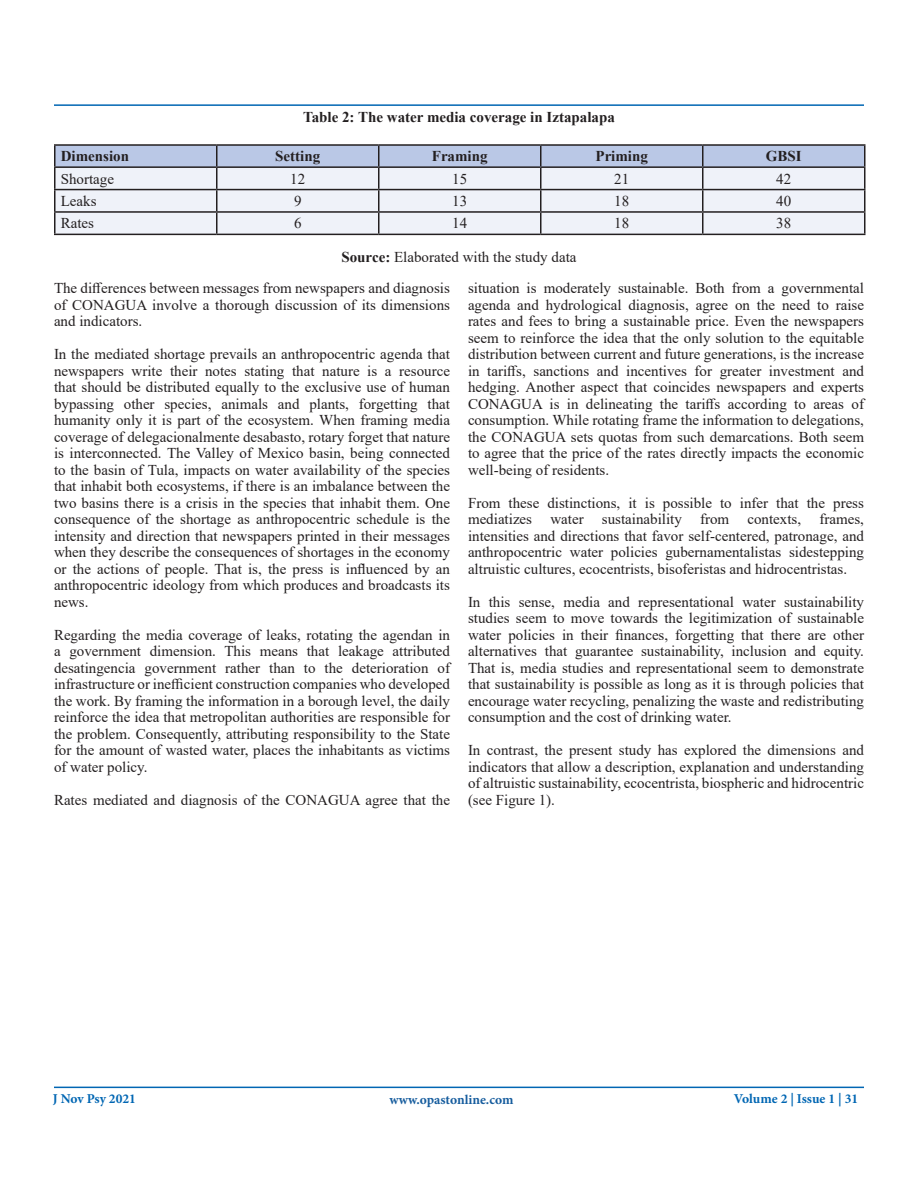
<style>
.page{position:relative;width:918px;height:1188px;background:#fff}
.page>*{position:absolute;margin:0;border:0;box-sizing:border-box;transform-origin:0 0}
.t1{font:15px/16.5px "Times New Roman";color:#231f20;text-align:justify}
.t2{font:700 15px "Times New Roman";color:#231f20}
.t3{font:700 13.5px "Minion Pro";color:#0166b3}
.t4{font:700 13.5px "Minion Pro";color:#175d9e}
.s1{font-weight:700}
</style>
<div class="page">
<hr style="left:54px;top:104px;width:810px;height:2px;background:#0166b3">
<hr style="left:54px;top:1087px;width:810px;height:1px;background:#0166b3">
<div style="left:56px;top:146px;width:808px;height:20px;background:#bac8e6"></div>
<div style="left:56px;top:168px;width:808px;height:66px;background:#eff2f9"></div>
<hr style="left:54px;top:144px;width:163px;height:2px;background:#231f20">
<hr style="left:54px;top:146px;width:2px;height:20px;background:#231f20">
<hr style="left:217px;top:144px;width:162px;height:2px;background:#231f20">
<hr style="left:216px;top:146px;width:2px;height:20px;background:#231f20">
<hr style="left:379px;top:144px;width:162px;height:2px;background:#231f20">
<hr style="left:378px;top:146px;width:2px;height:20px;background:#231f20">
<hr style="left:541px;top:144px;width:162px;height:2px;background:#231f20">
<hr style="left:540px;top:146px;width:2px;height:20px;background:#231f20">
<hr style="left:703px;top:144px;width:163px;height:2px;background:#231f20">
<hr style="left:702px;top:146px;width:2px;height:20px;background:#231f20">
<hr style="left:864px;top:146px;width:2px;height:20px;background:#231f20">
<hr style="left:54px;top:166px;width:163px;height:2px;background:#231f20">
<hr style="left:54px;top:168px;width:2px;height:21px;background:#231f20">
<hr style="left:217px;top:166px;width:162px;height:2px;background:#231f20">
<hr style="left:216px;top:168px;width:2px;height:21px;background:#231f20">
<hr style="left:379px;top:166px;width:162px;height:2px;background:#231f20">
<hr style="left:378px;top:168px;width:2px;height:21px;background:#231f20">
<hr style="left:541px;top:166px;width:162px;height:2px;background:#231f20">
<hr style="left:540px;top:168px;width:2px;height:21px;background:#231f20">
<hr style="left:703px;top:166px;width:163px;height:2px;background:#231f20">
<hr style="left:702px;top:168px;width:2px;height:21px;background:#231f20">
<hr style="left:864px;top:168px;width:2px;height:21px;background:#231f20">
<hr style="left:54px;top:189px;width:163px;height:1px;background:#231f20">
<hr style="left:54px;top:190px;width:2px;height:21px;background:#231f20">
<hr style="left:217px;top:189px;width:162px;height:1px;background:#231f20">
<hr style="left:216px;top:190px;width:2px;height:21px;background:#231f20">
<hr style="left:379px;top:189px;width:162px;height:1px;background:#231f20">
<hr style="left:378px;top:190px;width:2px;height:21px;background:#231f20">
<hr style="left:541px;top:189px;width:162px;height:1px;background:#231f20">
<hr style="left:540px;top:190px;width:2px;height:21px;background:#231f20">
<hr style="left:703px;top:189px;width:163px;height:1px;background:#231f20">
<hr style="left:702px;top:190px;width:2px;height:21px;background:#231f20">
<hr style="left:864px;top:190px;width:2px;height:21px;background:#231f20">
<hr style="left:54px;top:211px;width:163px;height:2px;background:#231f20">
<hr style="left:54px;top:213px;width:2px;height:21px;background:#231f20">
<hr style="left:217px;top:211px;width:162px;height:2px;background:#231f20">
<hr style="left:216px;top:213px;width:2px;height:21px;background:#231f20">
<hr style="left:379px;top:211px;width:162px;height:2px;background:#231f20">
<hr style="left:378px;top:213px;width:2px;height:21px;background:#231f20">
<hr style="left:541px;top:211px;width:162px;height:2px;background:#231f20">
<hr style="left:540px;top:213px;width:2px;height:21px;background:#231f20">
<hr style="left:703px;top:211px;width:163px;height:2px;background:#231f20">
<hr style="left:702px;top:213px;width:2px;height:21px;background:#231f20">
<hr style="left:864px;top:213px;width:2px;height:21px;background:#231f20">
<hr style="left:54px;top:234px;width:163px;height:1px;background:#231f20">
<hr style="left:217px;top:234px;width:162px;height:1px;background:#231f20">
<hr style="left:379px;top:234px;width:162px;height:1px;background:#231f20">
<hr style="left:541px;top:234px;width:162px;height:1px;background:#231f20">
<hr style="left:703px;top:234px;width:163px;height:1px;background:#231f20">
<p class="t2" style="left:303px;top:106px;width:313px">Table 2: The water media coverage in Iztapalapa</p>
<p class="t2" style="left:61px;top:145px;width:70px">Dimension</p>
<p class="t2" style="left:275px;top:145px;width:46px">Setting</p>
<p class="t2" style="left:432px;top:145px;width:57px">Framing</p>
<p class="t2" style="left:596px;top:145px;width:54px">Priming</p>
<p class="t2" style="left:766px;top:145px;width:37px">GBSI</p>
<p class="t1" style="left:61px;top:170px;width:55px">Shortage</p>
<p class="t1" style="left:290px;top:170px;width:16px">12</p>
<p class="t1" style="left:452px;top:170px;width:16px">15</p>
<p class="t1" style="left:614px;top:170px;width:16px">21</p>
<p class="t1" style="left:776px;top:170px;width:16px">42</p>
<p class="t1" style="left:61px;top:192px;width:37px">Leaks</p>
<p class="t1" style="left:294px;top:192px;width:9px">9</p>
<p class="t1" style="left:452px;top:192px;width:16px">13</p>
<p class="t1" style="left:614px;top:192px;width:16px">18</p>
<p class="t1" style="left:776px;top:192px;width:16px">40</p>
<p class="t1" style="left:61px;top:215px;width:35px">Rates</p>
<p class="t1" style="left:294px;top:215px;width:9px">6</p>
<p class="t1" style="left:452px;top:215px;width:16px">14</p>
<p class="t1" style="left:614px;top:215px;width:16px">18</p>
<p class="t1" style="left:776px;top:215px;width:16px">38</p>
<p class="t1" style="left:341px;top:248px;width:237px"><span class="s1">Source:</span> Elaborated with the study data</p>
<p class="t1" style="left:54px;top:279px;width:398px">The differences between messages from newspapers and diagnosis of CONAGUA involve a thorough discussion of its dimensions and indicators.</p>
<p class="t1" style="left:54px;top:345px;width:398px">In the mediated shortage prevails an anthropocentric agenda that newspapers write their notes stating that nature is a resource that should be distributed equally to the exclusive use of human bypassing other species, animals and plants, forgetting that humanity only it is part of the ecosystem. When framing media coverage of delegacionalmente desabasto, rotary forget that nature is interconnected. The Valley of Mexico basin, being connected to the basin of Tula, impacts on water availability of the species that inhabit both ecosystems, if there is an imbalance between the two basins there is a crisis in the species that inhabit them. One consequence of the shortage as anthropocentric schedule is the intensity and direction that newspapers printed in their messages when they describe the consequences of shortages in the economy or the actions of people. That is, the press is influenced by an anthropocentric ideology from which produces and broadcasts its news.</p>
<p class="t1" style="left:54px;top:626px;width:398px">Regarding the media coverage of leaks, rotating the agendan in a government dimension. This means that leakage attributed desatingencia government rather than to the deterioration of infrastructure or inefficient construction companies who developed the work. By framing the information in a borough level, the daily reinforce the idea that metropolitan authorities are responsible for the problem. Consequently, attributing responsibility to the State for the amount of wasted water, places the inhabitants as victims of water policy.</p>
<p class="t1" style="left:54px;top:791px;width:398px">Rates mediated and diagnosis of the CONAGUA agree that the</p>
<p class="t1" style="left:468px;top:279px;width:398px">situation is moderately sustainable. Both from a governmental agenda and hydrological diagnosis, agree on the need to raise rates and fees to bring a sustainable price. Even the newspapers seem to reinforce the idea that the only solution to the equitable distribution between current and future generations, is the increase in tariffs, sanctions and incentives for greater investment and hedging. Another aspect that coincides newspapers and experts CONAGUA is in delineating the tariffs according to areas of consumption. While rotating frame the information to delegations, the CONAGUA sets quotas from such demarcations. Both seem to agree that the price of the rates directly impacts the economic well-being of residents.</p>
<p class="t1" style="left:468px;top:494px;width:398px">From these distinctions, it is possible to infer that the press mediatizes water sustainability from contexts, frames, intensities and directions that favor self-centered, patronage, and anthropocentric water policies gubernamentalistas sidestepping altruistic cultures, ecocentrists, bisoferistas and hidrocentristas.</p>
<p class="t1" style="left:468px;top:593px;width:398px">In this sense, media and representational water sustainability studies seem to move towards the legitimization of sustainable water policies in their finances, forgetting that there are other alternatives that guarantee sustainability, inclusion and equity.<br>That is, media studies and representational seem to demonstrate that sustainability is possible as long as it is through policies that encourage water recycling, penalizing the waste and redistributing consumption and the cost of drinking water.</p>
<p class="t1" style="left:468px;top:741px;width:398px">In contrast, the present study has explored the dimensions and indicators that allow a description, explanation and understanding of altruistic sustainability, ecocentrista, biospheric and hidrocentric (see Figure 1).</p>
<p class="t3" style="left:53px;top:1089px;width:84px">J Nov Psy 2021</p>
<p class="t4" style="left:389px;top:1090px;width:126px">www.opastonline.com</p>
<p class="t3" style="left:734px;top:1089px;width:126px">Volume 2 | Issue 1 | 31</p>
</div>
